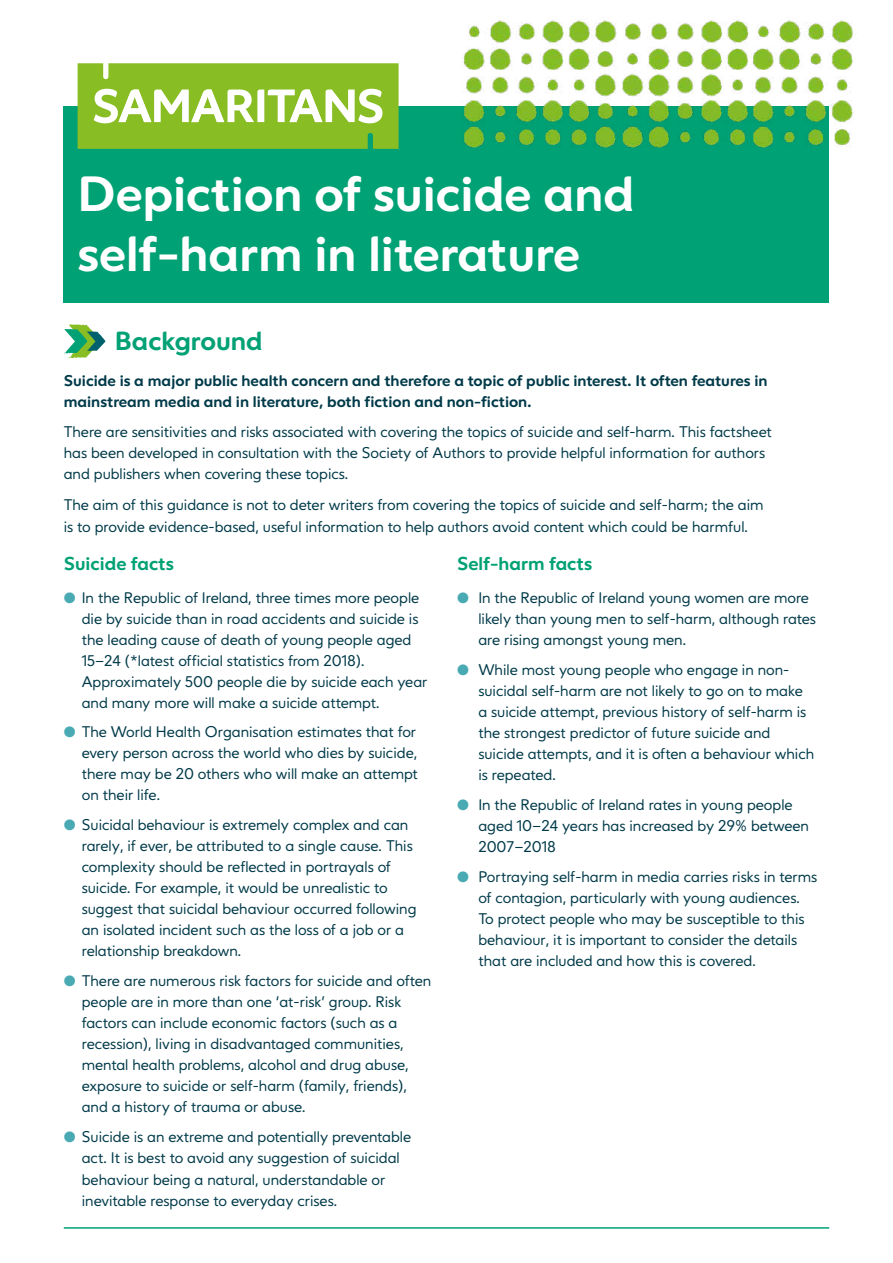
<style>
.page{position:relative;width:893px;height:1263px;background:#fff}
.page>*{position:absolute;margin:0;border:0;box-sizing:border-box;transform-origin:0 0}
.t1{font:700 48px/60px "Varah";color:#fff}
.t2{font:700 25.5px "Varah";color:#00a174}
.t3{font:700 18px "Varah";color:#00a174}
.t4{font:15px/21px "Varah";color:#003a49}
.t5{font:700 15px/21px "Varah";color:#003a49}
.s1{color:#49aab3}
</style>
<div class="page">
<hr style="left:64px;top:1227px;width:765px;height:2px;background:#00a174">
<div style="left:64px;top:106px;width:765px;height:197px;background:#00a174"></div>
<svg style="left:78px;top:63px;width:321px;height:86px;background:#9dc84b"></svg>
<img style="left:462px;top:20px;width:246px;height:128px">
<img style="left:708px;top:20px;width:145px;height:128px">
<svg style="left:64px;top:324px;width:42px;height:35px"></svg>
<h1 class="t1" style="left:78px;top:164px;width:558px">Depiction of suicide and self-harm in literature</h1>
<h2 class="t2" style="left:115px;top:325px;width:149px">Background</h2>
<p class="t5" style="left:64px;top:370px;width:705px">Suicide is a major public health concern and therefore a topic of public interest. It often features in mainstream media and in literature, both fiction and non-fiction.</p>
<p class="t4" style="left:64px;top:422px;width:710px">There are sensitivities and risks associated with covering the topics of suicide and self-harm. This factsheet has been developed in consultation with the Society of Authors to provide helpful information for authors and publishers when covering these topics.</p>
<p class="t4" style="left:64px;top:494px;width:701px;line-height:21.6px">The aim of this guidance is not to deter writers from covering the topics of suicide and self-harm; the aim is to provide evidence-based, useful information to help authors avoid content which could be harmful.</p>
<p class="t3" style="left:64px;top:552px;width:112px">Suicide facts</p>
<p class="t4" style="left:82px;top:588px;width:347px;text-indent:-18px"><span class="s1">●</span> In the Republic of Ireland, three times more people die by suicide than in road accidents and suicide is the leading cause of death of young people aged 15–24 (*latest official statistics from 2018).<br>Approximately 500 people die by suicide each year and many more will make a suicide attempt.</p>
<p class="t4" style="left:82px;top:722px;width:338px;text-align:justify;text-indent:-18px"><span class="s1">●</span> The World Health Organisation estimates that for every person across the world who dies by suicide, there may be 20 others who will make an attempt on their life.</p>
<p class="t4" style="left:82px;top:815px;width:336px;text-indent:-18px"><span class="s1">●</span> Suicidal behaviour is extremely complex and can rarely, if ever, be attributed to a single cause. This complexity should be reflected in portrayals of suicide. For example, it would be unrealistic to suggest that suicidal behaviour occurred following an isolated incident such as the loss of a job or a relationship breakdown.</p>
<p class="t4" style="left:82px;top:971px;width:351px;text-indent:-18px"><span class="s1">●</span> There are numerous risk factors for suicide and often people are in more than one ‘at-risk’ group. Risk factors can include economic factors (such as a recession), living in disadvantaged communities, mental health problems, alcohol and drug abuse, exposure to suicide or self-harm (family, friends), and a history of trauma or abuse.</p>
<p class="t4" style="left:82px;top:1127px;width:331px;text-indent:-18px"><span class="s1">●</span> Suicide is an extreme and potentially preventable act. It is best to avoid any suggestion of suicidal behaviour being a natural, understandable or inevitable response to everyday crises.</p>
<p class="t3" style="left:457px;top:552px;width:136px">Self-harm facts</p>
<p class="t4" style="left:478px;top:588px;width:339px;text-indent:-21px"><span class="s1">●</span> In the Republic of Ireland young women are more likely than young men to self-harm, although rates are rising amongst young men.</p>
<p class="t4" style="left:478px;top:660px;width:337px;text-indent:-21px"><span class="s1">●</span> While most young people who engage in non&shy;suicidal self-harm are not likely to go on to make a suicide attempt, previous history of self-harm is the strongest predictor of future suicide and suicide attempts, and it is often a behaviour which is repeated.</p>
<p class="t4" style="left:478px;top:795px;width:332px;text-indent:-21px"><span class="s1">●</span> In the Republic of Ireland rates in young people aged 10–24 years has increased by 29% between<br>2007–2018</p>
<p class="t4" style="left:478px;top:867px;width:340px;text-indent:-21px"><span class="s1">●</span> Portraying self-harm in media carries risks in terms of contagion, particularly with young audiences.<br>To protect people who may be susceptible to this behaviour, it is important to consider the details that are included and how this is covered.</p>
</div>
